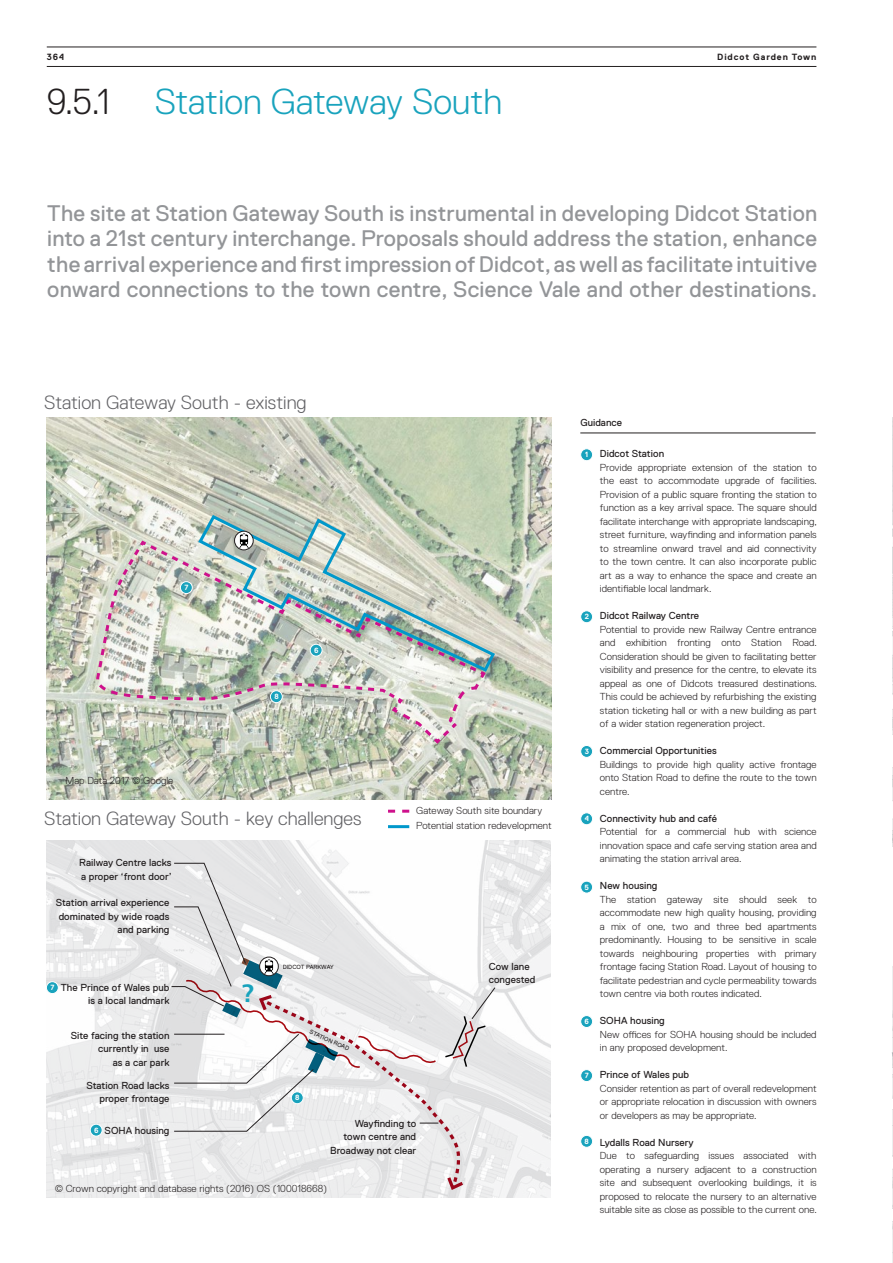
<style>
.page{position:relative;width:893px;height:1263px;background:#fff}
.page>*{position:absolute;margin:0;border:0;box-sizing:border-box;transform-origin:0 0}
.Contents_-_Sub_secti{font:300 36px "Replica Std";letter-spacing:-.005em;color:#19a3bd}
.t1{font:700 25.05px "Frutiger LT Com";color:#19a3bd}
.Pull_Quote{font:22.5px/25.5px "Replica Std";letter-spacing:.01em;color:#939598;text-align:justify}
.t2{font:300 19.05px "Replica Std";color:#636366}
.Body_Technical{font:300 10.2px/13.5px "Replica Std";letter-spacing:.005em;color:#231f20;text-align:justify}
.Body_Technical-2{font:10.2px/13.5px "Replica Std";letter-spacing:.005em;color:#231f20;text-align:right}
.Body_bullets{font:300 10.2px/13.5px "Replica Std";letter-spacing:.005em;color:#231f20;text-align:justify}
.t3{font:700 9px "Replica Std";letter-spacing:.1em;color:#231f20}
.t4{font:700 7.5px "Replica Std";color:#fff}
.Body_Technical-3{font:6px "Replica Std";letter-spacing:.005em;color:#231f20}
.s1{color:#231f20}
</style>
<div class="page">
<hr style="left:47px;top:47px;width:769px;height:1px;background:#231f20">
<hr style="left:47px;top:66px;width:769px;height:1px;background:#231f20">
<img style="left:47px;top:840px;width:504px;height:357px">
<img style="left:47px;top:418px;width:505px;height:381px">
<hr style="left:580px;top:433px;width:236px;height:1px;background:#231f20">
<div style="left:581px;top:449px;width:12px;height:12px;background:#19a3bd;border-radius:50%"></div>
<div style="left:580px;top:448px;width:13px;height:13px;border:1px solid #fff;border-radius:50%"></div>
<div style="left:581px;top:611px;width:12px;height:12px;background:#19a3bd;border-radius:50%"></div>
<div style="left:580px;top:610px;width:13px;height:13px;border:1px solid #fff;border-radius:50%"></div>
<div style="left:581px;top:745px;width:12px;height:12px;background:#19a3bd;border-radius:50%"></div>
<div style="left:580px;top:745px;width:13px;height:13px;border:1px solid #fff;border-radius:50%"></div>
<div style="left:581px;top:813px;width:12px;height:12px;background:#19a3bd;border-radius:50%"></div>
<div style="left:580px;top:812px;width:13px;height:13px;border:1px solid #fff;border-radius:50%"></div>
<div style="left:581px;top:881px;width:12px;height:12px;background:#19a3bd;border-radius:50%"></div>
<div style="left:580px;top:881px;width:13px;height:12px;border:1px solid #fff;border-radius:50%"></div>
<div style="left:581px;top:1015px;width:12px;height:12px;background:#19a3bd;border-radius:50%"></div>
<div style="left:580px;top:1015px;width:13px;height:13px;border:1px solid #fff;border-radius:50%"></div>
<div style="left:90px;top:1124px;width:12px;height:12px;background:#19a3bd;border-radius:50%"></div>
<div style="left:90px;top:1124px;width:13px;height:12px;border:1px solid #fff;border-radius:50%"></div>
<div style="left:581px;top:1070px;width:12px;height:11px;background:#19a3bd;border-radius:50%"></div>
<div style="left:580px;top:1069px;width:13px;height:13px;border:1px solid #fff;border-radius:50%"></div>
<div style="left:46px;top:982px;width:12px;height:11px;background:#19a3bd;border-radius:50%"></div>
<div style="left:46px;top:981px;width:13px;height:13px;border:1px solid #fff;border-radius:50%"></div>
<svg style="left:94px;top:542px;width:394px;height:204px"></svg>
<svg style="left:196px;top:513px;width:301px;height:161px"></svg>
<svg style="left:388px;top:810px;width:21px;height:3px"></svg>
<hr style="left:388px;top:825px;width:21px;height:3px;background:#0098cb">
<svg style="left:235px;top:531px;width:18px;height:19px"></svg>
<div style="left:234px;top:531px;width:19px;height:19px;border:1px solid #231f20;border-radius:50%"></div>
<svg style="left:103px;top:534px;width:175px;height:103px"></svg>
<svg style="left:171px;top:862px;width:325px;height:330px"></svg>
<img style="left:892px;top:984px;width:1px;height:279px">
<svg style="left:892px;top:417px;width:1px;height:567px"></svg>
<svg style="left:892px;top:1034px;width:1px;height:34px"></svg>
<div style="left:581px;top:1135px;width:12px;height:12px;background:#19a3bd;border-radius:50%"></div>
<div style="left:580px;top:1135px;width:13px;height:13px;border:1px solid #fff;border-radius:50%"></div>
<div style="left:270px;top:691px;width:12px;height:12px;background:#19a3bd;border-radius:50%"></div>
<div style="left:270px;top:690px;width:13px;height:13px;border:1px solid #fff;border-radius:50%"></div>
<div style="left:291px;top:1092px;width:12px;height:12px;background:#19a3bd;border-radius:50%"></div>
<div style="left:291px;top:1091px;width:13px;height:13px;border:1px solid #fff;border-radius:50%"></div>
<p class="t3" style="left:47px;top:52px;width:19px">364</p>
<p class="t3" style="left:717px;top:52px;width:101px">Didcot Garden Town</p>
<p class="Contents_-_Sub_secti" style="left:47px;top:81px;width:457px"><span class="s1">9.5.1</span> Station Gateway South</p>
<p class="Pull_Quote" style="left:47px;top:200px;width:772px">The site at Station Gateway South is instrumental in developing Didcot Station into a 21st century interchange. Proposals should address the station, enhance the arrival experience and first impression of Didcot, as well as facilitate intuitive onward connections to the town centre, Science Vale and other destinations.</p>
<p class="t2" style="left:44px;top:392px;width:264px">Station Gateway South - existing</p>
<p class="t4" style="left:185px;top:583px;width:5px">7</p>
<p class="Body_Technical" style="left:65px;top:773px;width:109px">Map Data 2017 © Google</p>
<p class="t4" style="left:274px;top:693px;width:6px">8</p>
<p class="t4" style="left:314px;top:646px;width:6px">6</p>
<p class="t2" style="left:44px;top:808px;width:319px">Station Gateway South - key challenges</p>
<p class="Body_Technical-2" style="left:79px;top:856px;width:94px;text-align:left">Railway Centre lacks a proper ‘front door’</p>
<p class="Body_Technical-2" style="left:56px;top:896px;width:115px">Station arrival experience dominated by wide roads and parking</p>
<p class="Body_Technical-3" style="left:283px;top:964px;width:52px">DIDCOT PARKWAY</p>
<p class="Body_Technical-2" style="left:61px;top:980px;width:110px">The Prince of Wales pub is a local landmark</p>
<p class="t4" style="left:51px;top:983px;width:5px">7</p>
<p class="t1" style="left:242px;top:978px;width:14px">?</p>
<p class="Body_Technical-2" style="left:71px;top:1029px;width:100px">Site facing the station currently in use</p>
<p class="Body_Technical-2" style="left:113px;top:1056px;width:58px">as a car park</p>
<p class="Body_Technical-3" style="left:311px;top:1028px;width:44px;rotate:24deg">STATION ROAD</p>
<p class="Body_Technical" style="left:416px;top:803px;width:127px">Gateway South site boundary</p>
<p class="Body_Technical" style="left:416px;top:819px;width:137px">Potential station redevelopment</p>
<p class="Body_Technical-2" style="left:489px;top:959px;width:48px;text-align:left">Cow lane congested</p>
<p class="Body_Technical-2" style="left:86px;top:1078px;width:85px">Station Road lacks proper frontage</p>
<p class="Body_Technical-2" style="left:105px;top:1124px;width:66px">SOHA housing</p>
<p class="t4" style="left:94px;top:1126px;width:6px">6</p>
<p class="t4" style="left:295px;top:1094px;width:6px">8</p>
<p class="Body_Technical-2" style="left:330px;top:1117px;width:87px">Wayfinding to town centre and<br>Broadway not clear</p>
<p class="Body_Technical" style="left:55px;top:1181px;width:274px">© Crown copyright and database rights (2016) OS (100018668)</p>
<p class="Body_Technical-2" style="left:580px;top:416px;width:43px">Guidance</p>
<p class="t4" style="left:585px;top:451px;width:5px">1</p>
<p class="Body_Technical-2" style="left:600px;top:447px;width:66px">Didcot Station</p>
<p class="Body_Technical" style="left:600px;top:461px;width:218px">Provide appropriate extension of the station to the east to accommodate upgrade of facilities.<br>Provision of a public square fronting the station to function as a key arrival space. The square should facilitate interchange with appropriate landscaping, street furniture, wayfinding and information panels to streamline onward travel and aid connectivity to the town centre. It can also incorporate public art as a way to enhance the space and create an identifiable local landmark.</p>
<p class="Body_Technical-2" style="left:600px;top:609px;width:101px">Didcot Railway Centre</p>
<p class="Body_Technical" style="left:600px;top:623px;width:218px">Potential to provide new Railway Centre entrance and exhibition fronting onto Station Road.<br>Consideration should be given to facilitating better visibility and presence for the centre, to elevate its appeal as one of Didcots treasured destinations.<br>This could be achieved by refurbishing the existing station ticketing hall or with a new building as part of a wider station regeneration project.</p>
<p class="Body_Technical-2" style="left:600px;top:744px;width:118px">Commercial Opportunities</p>
<p class="Body_Technical" style="left:600px;top:758px;width:218px">Buildings to provide high quality active frontage onto Station Road to define the route to the town centre.</p>
<p class="Body_Technical-2" style="left:600px;top:812px;width:119px">Connectivity hub and café</p>
<p class="Body_Technical" style="left:600px;top:825px;width:218px">Potential for a commercial hub with science innovation space and cafe serving station area and animating the station arrival area.</p>
<p class="Body_Technical-2" style="left:600px;top:879px;width:59px">New housing</p>
<p class="Body_bullets" style="left:600px;top:893px;width:218px">The station gateway site should seek to accommodate new high quality housing, providing a mix of one, two and three bed apartments predominantly. Housing to be sensitive in scale towards neighbouring properties with primary frontage facing Station Road. Layout of housing to facilitate pedestrian and cycle permeability towards town centre via both routes indicated.</p>
<p class="Body_Technical-2" style="left:600px;top:1014px;width:66px">SOHA housing</p>
<p class="Body_Technical" style="left:600px;top:1028px;width:218px">New offices for SOHA housing should be included in any proposed development.</p>
<p class="Body_Technical-2" style="left:600px;top:1068px;width:91px">Prince of Wales pub</p>
<p class="Body_Technical" style="left:600px;top:1082px;width:218px">Consider retention as part of overall redevelopment or appropriate relocation in discussion with owners or developers as may be appropriate.</p>
<p class="Body_Technical-2" style="left:600px;top:1136px;width:95px">Lydalls Road Nursery</p>
<p class="Body_Technical" style="left:600px;top:1149px;width:218px">Due to safeguarding issues associated with operating a nursery adjacent to a construction site and subsequent overlooking buildings, it is proposed to relocate the nursery to an alternative suitable site as close as possible to the current one.</p>
<p class="t4" style="left:585px;top:613px;width:6px">2</p>
<p class="t4" style="left:585px;top:747px;width:6px">3</p>
<p class="t4" style="left:585px;top:815px;width:6px">4</p>
<p class="t4" style="left:585px;top:883px;width:6px">5</p>
<p class="t4" style="left:585px;top:1017px;width:6px">6</p>
<p class="t4" style="left:585px;top:1071px;width:5px">7</p>
<p class="t4" style="left:585px;top:1137px;width:6px">8</p>
</div>
